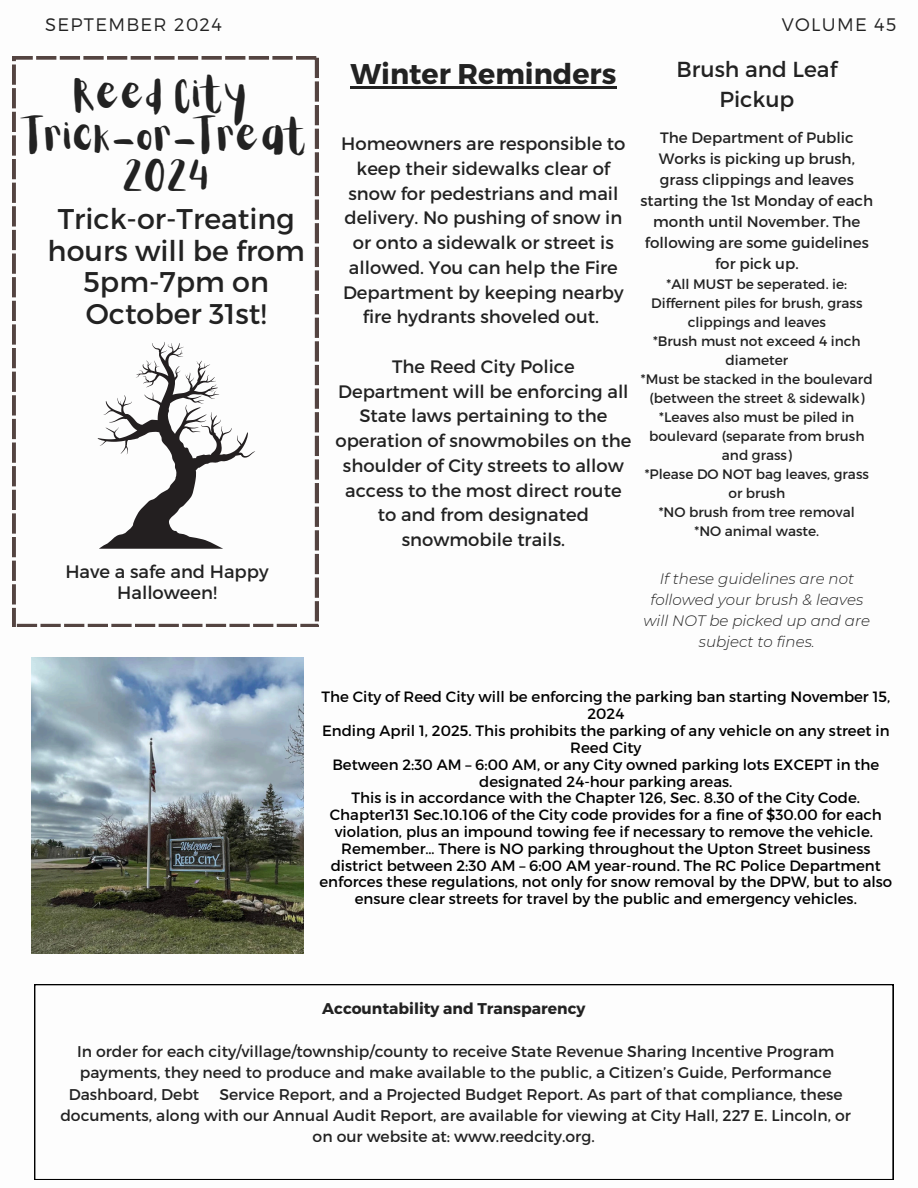
<style>
.page{position:relative;width:918px;height:1188px;background:#fff}
.page>*{position:absolute;margin:0;border:0;box-sizing:border-box;transform-origin:0 0}
.t1{font:37.05px/41.7px "Aloja Extended";color:#222;text-align:center}
.t2{font:28.5px/31.5px "Montserrat";color:#222;text-align:center}
.t3{font:700 28.5px "Montserrat";color:#222}
.t4{font:21.75px/30px "Montserrat";color:#222;text-align:center}
.t5{font:300 18.15px "Montserrat";letter-spacing:.07em;color:#222}
.t6{font:18px/24.8px "Montserrat";color:#222;text-align:center}
.t7{font:15.6px "Montserrat";color:#222}
.t8{font:700 15.6px "Montserrat";color:#222}
.t9{font:15px/16.8px "Montserrat";color:#000;text-align:center}
.t10{font:15px/21px "Montserrat";color:#222;text-align:center}
.t11{font:italic 300 15px/21px "Montserrat";color:#222;text-align:center}
.t12{font:13.8px/19px "Montserrat";color:#222;text-align:center}
</style>
<div class="page">
<hr style="left:350px;top:86px;width:266px;height:2px;background:#222">
<svg style="left:13px;top:56px;width:305px;height:571px"></svg>
<svg style="left:98px;top:342px;width:157px;height:207px"></svg>
<svg style="left:34px;top:984px;width:859px;height:196px"></svg>
<img style="left:31px;top:658px;width:272px;height:295px">
<p class="t5" style="left:45px;top:13px;width:178px">SEPTEMBER 2024</p>
<p class="t5" style="left:782px;top:13px;width:116px">VOLUME 45</p>
<p class="t1" style="left:26px;top:75px;width:284px">Reed City<br>Trick-or-Treat<br>2024</p>
<p class="t2" style="left:48px;top:202px;width:259px">Trick-or-Treating hours will be from<br>5pm-7pm on<br>October 31st!</p>
<p class="t6" style="left:65px;top:561px;width:205px;line-height:20.2px">Have a safe and Happy<br>Halloween!</p>
<h5 class="t3" style="left:350px;top:55px;width:268px">Winter Reminders</h5>
<h5 class="t6" style="left:341px;top:131px;width:286px">Homeowners are responsible to keep their sidewalks clear of snow for pedestrians and mail delivery. No pushing of snow in or onto a sidewalk or street is allowed. You can help the Fire<br>Department by keeping nearby fire hydrants shoveled out.</h5>
<h1 class="t6" style="left:335px;top:353px;width:297px">The Reed City Police<br>Department will be enforcing all<br>State laws pertaining to the operation of snowmobiles on the shoulder of City streets to allow access to the most direct route to and from designated snowmobile trails.</h1>
<h6 class="t4" style="left:677px;top:53px;width:162px">Brush and Leaf<br>Pickup</h6>
<h6 class="t10" style="left:641px;top:127px;width:234px">The Department of Public<br>Works is picking up brush, grass clippings and leaves starting the 1st Monday of each month until November. The following are some guidelines for pick up.</h6>
<p class="t12" style="left:651px;top:274px;width:213px">*All MUST be seperated. ie:<br>Differnent piles for brush, grass clippings and leaves</p>
<p class="t12" style="left:653px;top:331px;width:209px">*Brush must not exceed 4 inch diameter</p>
<p class="t12" style="left:641px;top:369px;width:233px">*Must be stacked in the boulevard (between the street &amp; sidewalk)</p>
<p class="t12" style="left:649px;top:407px;width:217px">*Leaves also must be piled in boulevard (separate from brush and grass)</p>
<p class="t12" style="left:645px;top:464px;width:226px">*Please DO NOT bag leaves, grass or brush</p>
<p class="t12" style="left:659px;top:502px;width:197px">*NO brush from tree removal</p>
<p class="t12" style="left:695px;top:521px;width:126px">*NO animal waste.</p>
<p class="t11" style="left:644px;top:568px;width:228px">If these guidelines are not followed your brush &amp; leaves will NOT be picked up and are subject to fines.</p>
<p class="t9" style="left:321px;top:688px;width:570px">The City of Reed City will be enforcing the parking ban starting November 15,<br>2024</p>
<p class="t9" style="left:322px;top:722px;width:569px">Ending April 1, 2025. This prohibits the parking of any vehicle on any street in<br>Reed City</p>
<p class="t9" style="left:332px;top:755px;width:548px">Between 2:30 AM – 6:00 AM, or any City owned parking lots EXCEPT in the designated 24-hour parking areas.</p>
<p class="t9" style="left:330px;top:789px;width:553px">This is in accordance with the Chapter 126, Sec. 8.30 of the City Code.<br>Chapter131 Sec.10.106 of the City code provides for a fine of $30.00 for each violation, plus an impound towing fee if necessary to remove the vehicle.</p>
<p class="t9" style="left:320px;top:839px;width:574px">Remember… There is NO parking throughout the Upton Street business district between 2:30 AM – 6:00 AM year-round. The RC Police Department enforces these regulations, not only for snow removal by the DPW, but to also ensure clear streets for travel by the public and emergency vehicles.</p>
<p class="t8" style="left:322px;top:998px;width:265px">Accountability and Transparency</p>
<p class="t7" style="left:77px;top:1041px;width:759px">In order for each city/village/township/county to receive State Revenue Sharing Incentive Program</p>
<p class="t7" style="left:80px;top:1062px;width:753px">payments, they need to produce and make available to the public, a Citizen’s Guide, Performance</p>
<p class="t7" style="left:69px;top:1084px;width:132px">Dashboard, Debt</p>
<p class="t7" style="left:219px;top:1084px;width:625px">Service Report, and a Projected Budget Report. As part of that compliance, these</p>
<p class="t7" style="left:60px;top:1105px;width:792px">documents, along with our Annual Audit Report, are available for viewing at City Hall, 227 E. Lincoln, or</p>
<p class="t7" style="left:313px;top:1127px;width:284px">on our website at: www.reedcity.org.</p>
</div>
